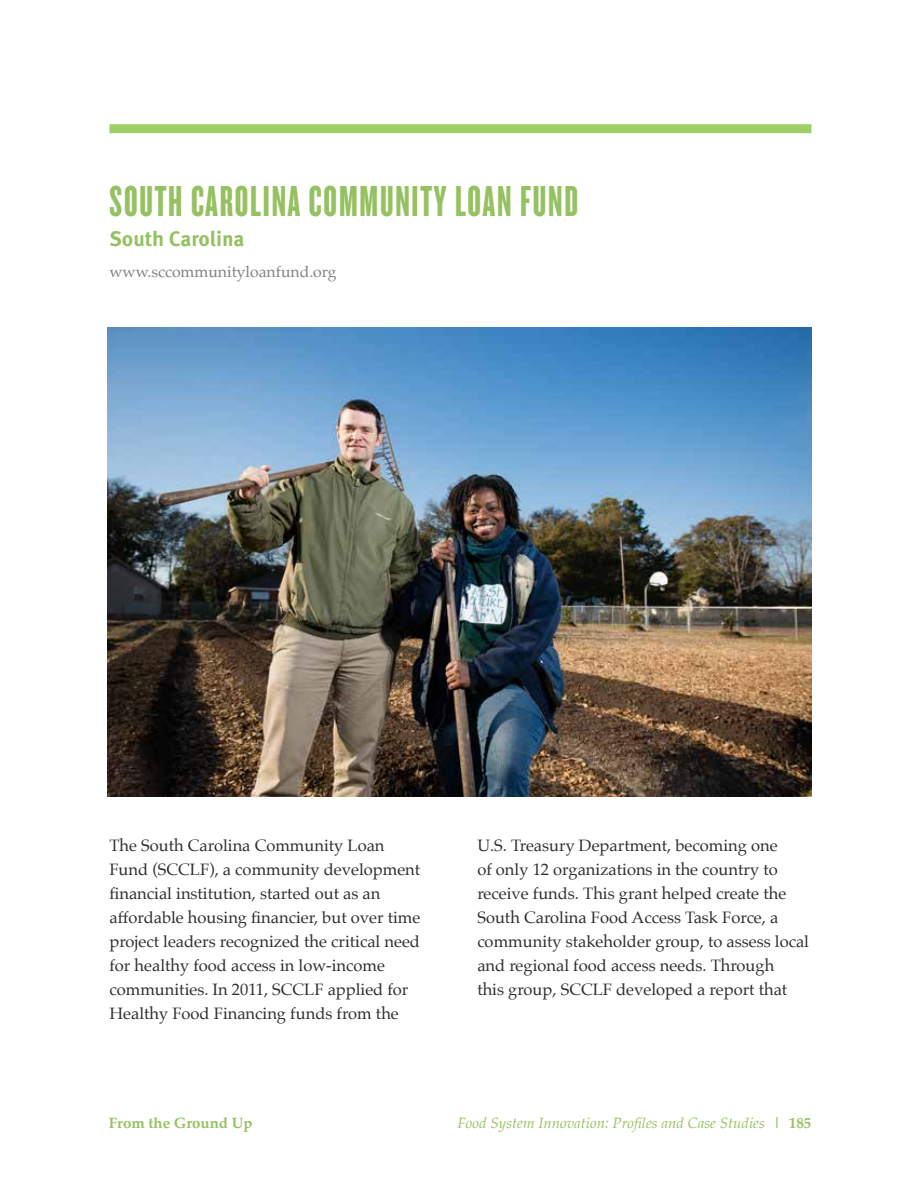
<style>
.page{position:relative;width:918px;height:1188px;background:#fff}
.page>*{position:absolute;margin:0;border:0;box-sizing:border-box;transform-origin:0 0}
.t1{font:45px "Knockout HTF67 Full Bantamwt";letter-spacing:.04em;color:#95c160}
.t2{font:700 21px "Meta OT";color:#95c160}
.t3{font:16.5px/24px "Palatino";color:#302f30}
.t4{font:15.75px "Palatino";color:#808285}
.t5{font:italic 15px "Palatino";color:#95c160}
.t6{font:700 15px "Palatino";color:#95c160}
.s1{font-weight:700;font-style:normal}
</style>
<div class="page">
<div style="left:109px;top:124px;width:702px;height:9px;background:#a0cf67"></div>
<img style="left:108px;top:327px;width:704px;height:469px">
<h1 class="t1" style="left:109px;top:179px;width:470px">SOUTH CAROLINA COMMUNITY LOAN FUND</h1>
<p class="t2" style="left:109px;top:225px;width:136px">South Carolina</p>
<p class="t4" style="left:109px;top:259px;width:229px">www.sccommunityloanfund.org</p>
<p class="t3" style="left:109px;top:833px;width:312px">The South Carolina Community Loan Fund (SCCLF), a community development financial institution, started out as an affordable housing financier, but over time project leaders recognized the critical need for healthy food access in low-income communities. In 2011, SCCLF applied for Healthy Food Financing funds from the</p>
<p class="t3" style="left:477px;top:833px;width:333px">U.S. Treasury Department, becoming one<br>of only 12 organizations in the country to receive funds. This grant helped create the South Carolina Food Access Task Force, a community stakeholder group, to assess local and regional food access needs. Through<br>this group, SCCLF developed a report that</p>
<p class="t6" style="left:109px;top:1110px;width:145px">From the Ground Up</p>
<p class="t5" style="left:458px;top:1110px;width:355px">Food System Innovation: Profiles and Case Studies <span class="s1">| 185</span></p>
</div>
